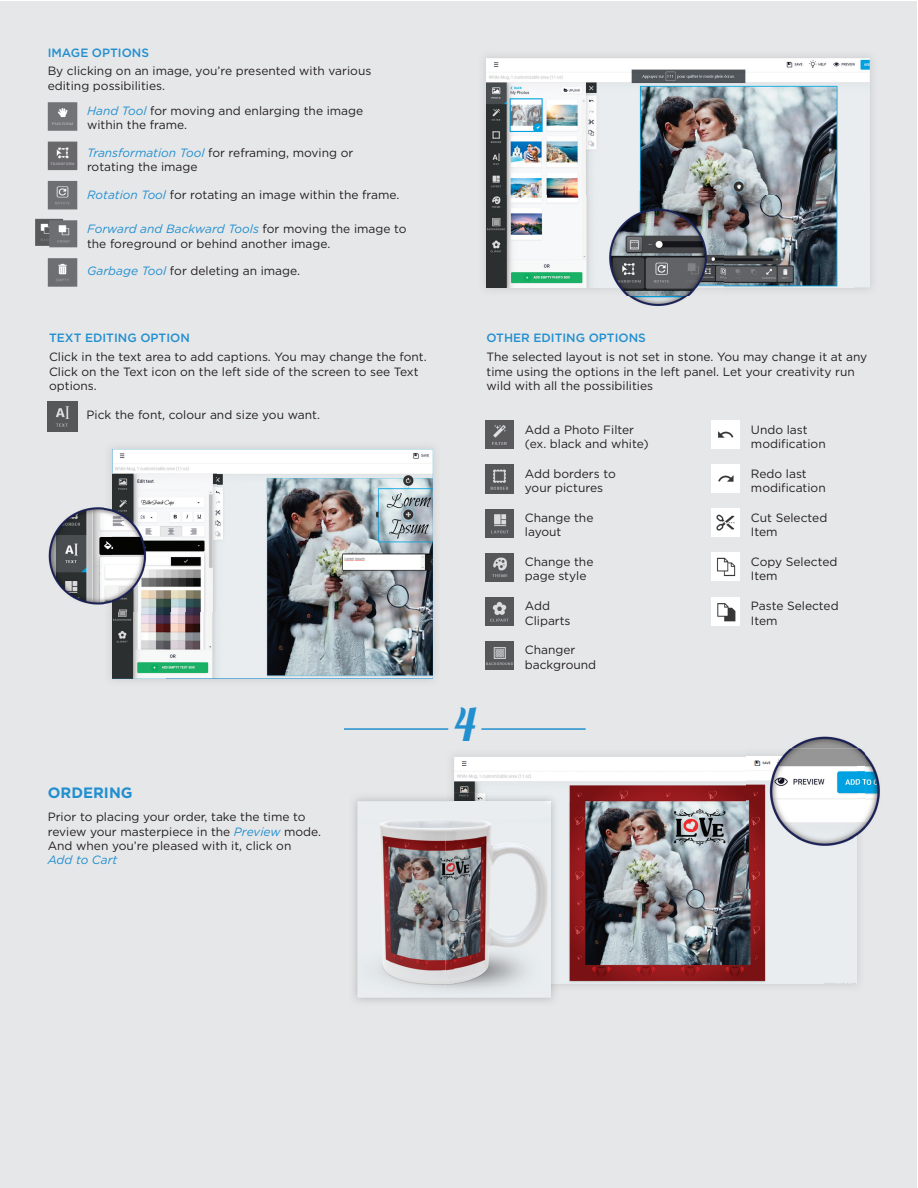
<style>
.page{position:relative;width:918px;height:1188px;background:#fff}
.page>*{position:absolute;margin:0;border:0;box-sizing:border-box;transform-origin:0 0}
.t1{font:45px "Lobster 1.4";color:#228fcf}
.t2{font:700 15px "Gotham HTF";color:#228fcf}
.t3{font:12px/14.4px "Gotham HTF";color:#231f20}
.t4{font:500 12px "Gotham HTF";color:#228fcf}
.t5{font:italic 12px "Gotham HTF";color:#228fcf}
.s1{font-style:italic;color:#228fcf}
</style>
<div class="page">
<div style="left:1px;top:1px;width:916px;height:1186px;background:#e6e7e9"></div>
<img style="left:484px;top:56px;width:388px;height:234px">
<img style="left:486px;top:58px;width:384px;height:138px">
<img style="left:486px;top:196px;width:115px;height:91px">
<img style="left:723px;top:196px;width:147px;height:91px">
<img style="left:601px;top:191px;width:122px;height:116px">
<img style="left:110px;top:447px;width:325px;height:234px">
<img style="left:112px;top:449px;width:321px;height:46px">
<img style="left:166px;top:495px;width:267px;height:183px">
<img style="left:112px;top:611px;width:54px;height:67px">
<hr style="left:344px;top:728px;width:104px;height:2px;background:#228fcf">
<hr style="left:481px;top:728px;width:105px;height:2px;background:#228fcf">
<img style="left:454px;top:757px;width:292px;height:45px">
<img style="left:559px;top:802px;width:197px;height:182px">
<img style="left:756px;top:889px;width:101px;height:95px">
<img style="left:791px;top:736px;width:89px;height:93px">
<img style="left:746px;top:748px;width:119px;height:141px">
<img style="left:746px;top:757px;width:111px;height:132px">
<img style="left:454px;top:793px;width:105px;height:191px">
<img style="left:358px;top:801px;width:193px;height:197px">
<img style="left:446px;top:801px;width:105px;height:191px">
<img style="left:454px;top:801px;width:97px;height:183px">
<img style="left:48px;top:474px;width:168px;height:137px">
<img style="left:711px;top:553px;width:28px;height:28px">
<img style="left:711px;top:509px;width:28px;height:28px">
<img style="left:711px;top:597px;width:28px;height:28px">
<img style="left:711px;top:465px;width:28px;height:28px">
<img style="left:711px;top:420px;width:28px;height:29px">
<img style="left:35px;top:102px;width:43px;height:185px">
<img style="left:485px;top:642px;width:29px;height:28px">
<img style="left:485px;top:465px;width:29px;height:28px">
<img style="left:485px;top:597px;width:29px;height:29px">
<img style="left:485px;top:421px;width:29px;height:28px">
<img style="left:485px;top:553px;width:29px;height:28px">
<img style="left:485px;top:509px;width:29px;height:28px">
<img style="left:48px;top:402px;width:30px;height:30px">
<p class="t4" style="left:48px;top:45px;width:103px">IMAGE OPTIONS</p>
<p class="t3" style="left:48px;top:64px;width:325px">By clicking on an image, you’re presented with various editing possibilities.</p>
<p class="t3" style="left:87px;top:103px;width:278px"><span class="s1">Hand Tool</span> for moving and enlarging the image within the frame.</p>
<p class="t3" style="left:87px;top:145px;width:268px"><span class="s1">Transformation Tool</span> for reframing, moving or rotating the image</p>
<p class="t3" style="left:87px;top:188px;width:314px"><span class="s1">Rotation Tool</span> for rotating an image within the frame.</p>
<p class="t3" style="left:87px;top:222px;width:321px"><span class="s1">Forward and Backward Tools</span> for moving the image to the foreground or behind another image.</p>
<p class="t3" style="left:87px;top:264px;width:215px"><span class="s1">Garbage Tool</span> for deleting an image.</p>
<p class="t4" style="left:49px;top:331px;width:142px">TEXT EDITING OPTION</p>
<p class="t3" style="left:49px;top:349px;width:379px">Click in the text area to add captions. You may change the font.<br>Click on the Text icon on the left side of the screen to see Text options.</p>
<p class="t3" style="left:87px;top:407px;width:235px">Pick the font, colour and size you want.</p>
<p class="t2" style="left:48px;top:784px;width:86px">ORDERING</p>
<p class="t3" style="left:48px;top:810px;width:275px">Prior to placing your order, take the time to review your masterpiece in the <span class="s1">Preview</span> mode.<br>And when you’re pleased with it, click on</p>
<p class="t5" style="left:48px;top:854px;width:71px">Add to Cart</p>
<p class="t4" style="left:487px;top:331px;width:161px">OTHER EDITING OPTIONS</p>
<p class="t3" style="left:487px;top:349px;width:382px">The selected layout is not set in stone. You may change it at any time using the options in the left panel. Let your creativity run wild with all the possibilities</p>
<p class="t3" style="left:525px;top:422px;width:125px">Add a Photo Filter (ex. black and white)</p>
<p class="t3" style="left:751px;top:422px;width:76px">Undo last modification</p>
<p class="t3" style="left:525px;top:466px;width:92px">Add borders to your pictures</p>
<p class="t3" style="left:751px;top:466px;width:76px">Redo last modification</p>
<p class="t3" style="left:525px;top:510px;width:70px">Change the layout</p>
<p class="t3" style="left:751px;top:510px;width:78px">Cut Selected<br>Item</p>
<p class="t3" style="left:525px;top:554px;width:70px">Change the page style</p>
<p class="t3" style="left:751px;top:554px;width:88px">Copy Selected<br>Item</p>
<p class="t3" style="left:525px;top:599px;width:47px">Add<br>Cliparts</p>
<p class="t3" style="left:751px;top:599px;width:89px">Paste Selected<br>Item</p>
<p class="t3" style="left:525px;top:643px;width:73px">Changer background</p>
<h1 class="t1" style="left:454px;top:696px;width:23px">4</h1>
</div>
